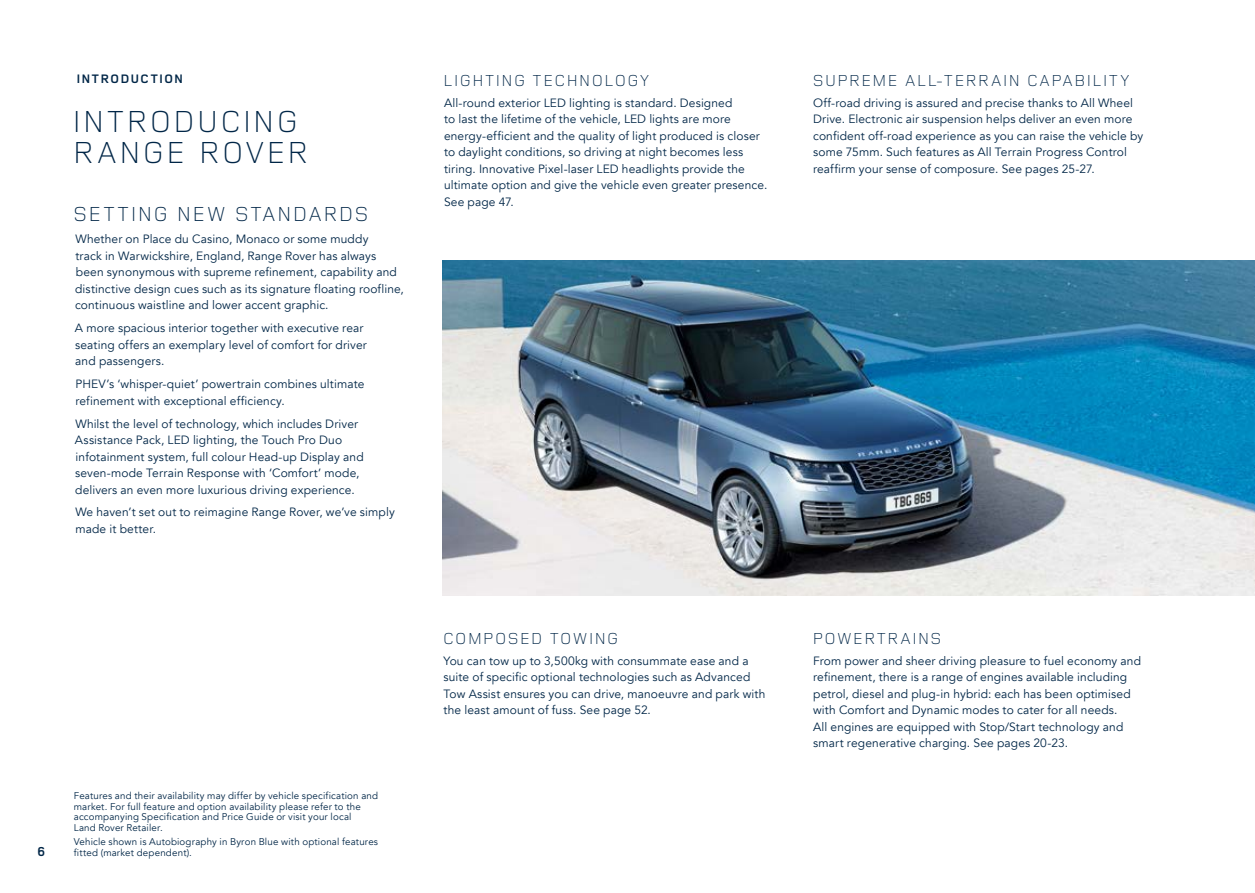
<style>
.page{position:relative;width:1255px;height:893px;background:#fff}
.page>*{position:absolute;margin:0;border:0;box-sizing:border-box;transform-origin:0 0}
.t1{font:300 31.5px/31.5px "Land Rover Wide";letter-spacing:-.01em;color:#002647}
.t2{font:300 21px "Land Rover Wide";letter-spacing:-.005em;color:#002647}
.t3{font:300 16.5px "Land Rover Wide";letter-spacing:.005em;color:#002647}
.t4{font:700 13.5px "Land Rover Wide";color:#002647}
.t5{font:700 12.75px "Land Rover Wide";letter-spacing:.02em;color:#002647}
.t6{font:12px/16.5px "Avenir LT Com";letter-spacing:.01em;color:#002647}
.t7{font:9.75px/10.5px "Avenir LT Com";letter-spacing:.02em;color:#002647}
</style>
<div class="page">
<img style="left:443px;top:260px;width:811px;height:335px">
<p class="t5" style="left:76px;top:70px;width:109px">INTRODUCTION</p>
<h1 class="t1" style="left:72px;top:103px;width:239px">INTRODUCING<br>RANGE ROVER</h1>
<h2 class="t2" style="left:73px;top:199px;width:298px">SETTING NEW STANDARDS</h2>
<p class="t6" style="left:75px;top:231px;width:330px">Whether on Place du Casino, Monaco or some muddy<br>track in Warwickshire, England, Range Rover has always been synonymous with supreme refinement, capability and distinctive design cues such as its signature floating roofline, continuous waistline and lower accent graphic.</p>
<p class="t6" style="left:75px;top:320px;width:293px">A more spacious interior together with executive rear seating offers an exemplary level of comfort for driver and passengers.</p>
<p class="t6" style="left:75px;top:376px;width:290px">PHEV’s ‘whisper-quiet’ powertrain combines ultimate refinement with exceptional efficiency.</p>
<p class="t6" style="left:75px;top:415px;width:290px">Whilst the level of technology, which includes Driver Assistance Pack, LED lighting, the Touch Pro Duo infotainment system, full colour Head-up Display and seven‑mode Terrain Response with ‘Comfort’ mode, delivers an even more luxurious driving experience.</p>
<p class="t6" style="left:75px;top:504px;width:321px">We haven’t set out to reimagine Range Rover, we’ve simply made it better.</p>
<p class="t7" style="left:74px;top:791px;width:306px">Features and their availability may differ by vehicle specification and market. For full feature and option availability please refer to the accompanying Specification and Price Guide or visit your local<br>Land Rover Retailer.</p>
<p class="t7" style="left:74px;top:837px;width:306px">Vehicle shown is Autobiography in Byron Blue with optional features</p>
<p class="t4" style="left:37px;top:842px;width:11px">6</p>
<p class="t7" style="left:74px;top:847px;width:120px">fitted (market dependent).</p>
<h3 class="t3" style="left:443px;top:69px;width:208px">LIGHTING TECHNOLOGY</h3>
<p class="t6" style="left:444px;top:95px;width:325px">All-round exterior LED lighting is standard. Designed<br>to last the lifetime of the vehicle, LED lights are more energy-efficient and the quality of light produced is closer to daylight conditions, so driving at night becomes less tiring. Innovative Pixel-laser LED headlights provide the ultimate option and give the vehicle even greater presence.<br>See page 47.</p>
<h3 class="t3" style="left:442px;top:627px;width:178px">COMPOSED TOWING</h3>
<p class="t6" style="left:443px;top:653px;width:323px">You can tow up to 3,500kg with consummate ease and a suite of specific optional technologies such as Advanced Tow Assist ensures you can drive, manoeuvre and park with the least amount of fuss. See page 52.</p>
<h3 class="t3" style="left:812px;top:69px;width:319px">SUPREME ALL-TERRAIN CAPABILITY</h3>
<p class="t6" style="left:813px;top:95px;width:331px">Off-road driving is assured and precise thanks to All Wheel Drive. Electronic air suspension helps deliver an even more confident off-road experience as you can raise the vehicle by some 75mm. Such features as All Terrain Progress Control reaffirm your sense of composure. See pages 25-27.</p>
<h3 class="t3" style="left:812px;top:627px;width:132px">POWERTRAINS</h3>
<p class="t6" style="left:813px;top:653px;width:329px">From power and sheer driving pleasure to fuel economy and refinement, there is a range of engines available including petrol, diesel and plug-in hybrid: each has been optimised with Comfort and Dynamic modes to cater for all needs.<br>All engines are equipped with Stop/Start technology and smart regenerative charging. See pages 20-23.</p>
</div>
